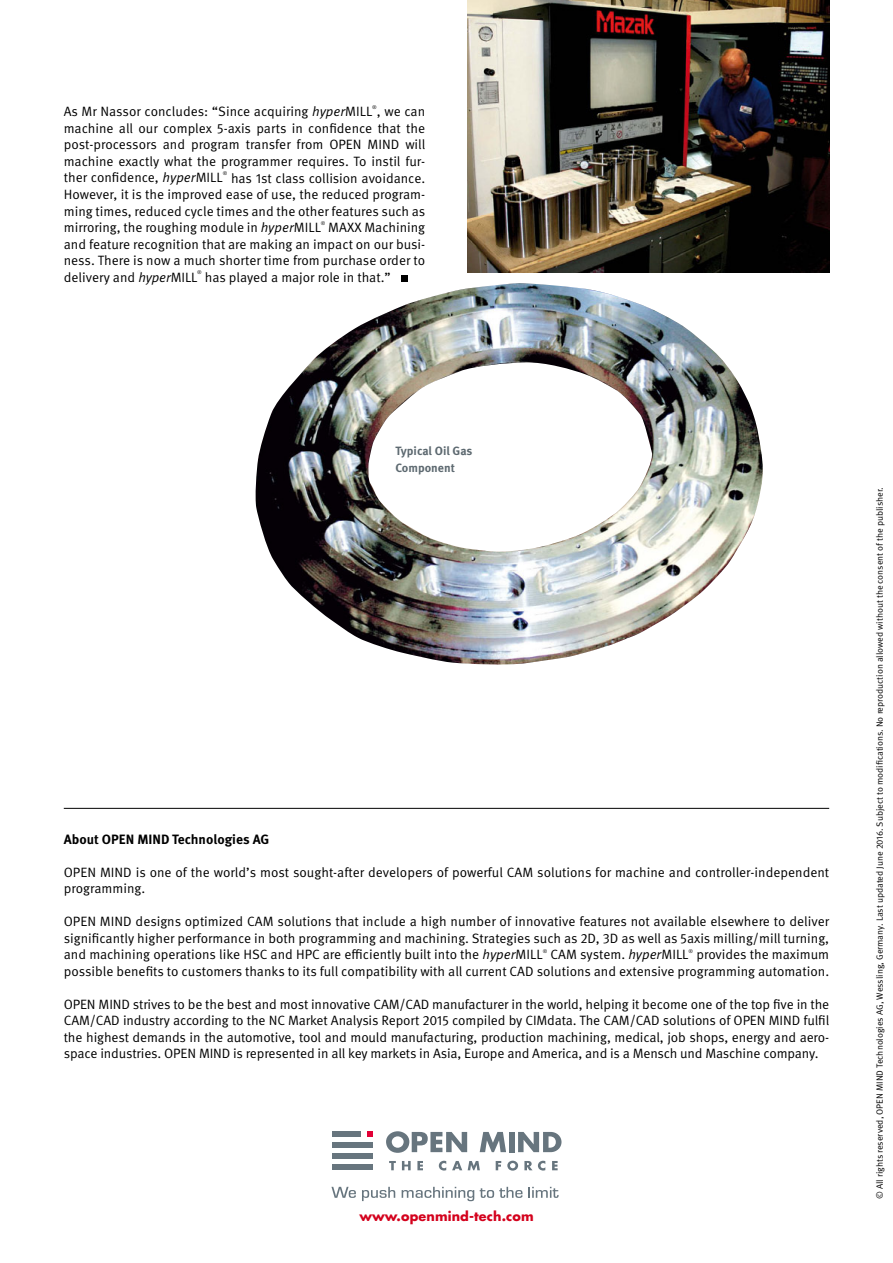
<style>
.page{position:relative;width:893px;height:1263px;background:#fff}
.page>*{position:absolute;margin:0;border:0;box-sizing:border-box;transform-origin:0 0}
.t1{font:13.5px/16.5px "Meta Pro";color:#000;text-align:justify}
.t2{font:700 13.5px "Meta Pro";color:#000}
.t3{font:700 12.75px "Futura";letter-spacing:.01em;color:#d4021d}
.t4{font:700 12px/16.5px "Meta Pro";color:#5d6970}
.t5{font:9px "Meta Pro";color:#000}
.t6{font:5.25px "Meta Pro";color:#000}
.s1{font-style:italic}
</style>
<div class="page">
<div style="left:401px;top:275px;width:7px;height:6px;background:#000"></div>
<img style="left:255px;top:283px;width:508px;height:382px">
<img style="left:468px;top:0;width:361px;height:272px">
<hr style="left:64px;top:808px;width:765px;height:1px;background:#000">
<svg style="left:386px;top:1131px;width:81px;height:22px"></svg>
<svg style="left:480px;top:1132px;width:26px;height:20px"></svg>
<div style="left:509px;top:1132px;width:5px;height:20px;background:#67757e"></div>
<svg style="left:518px;top:1132px;width:43px;height:20px"></svg>
<div style="left:332px;top:1143px;width:41px;height:5px;background:#67757e"></div>
<div style="left:332px;top:1153px;width:41px;height:6px;background:#67757e"></div>
<svg style="left:367px;top:1131px;width:6px;height:6px"></svg>
<div style="left:332px;top:1131px;width:29px;height:6px;background:#67757e"></div>
<div style="left:332px;top:1165px;width:41px;height:5px;background:#67757e"></div>
<svg style="left:389px;top:1161px;width:7px;height:9px"></svg>
<svg style="left:402px;top:1161px;width:9px;height:9px"></svg>
<svg style="left:417px;top:1161px;width:6px;height:9px"></svg>
<svg style="left:439px;top:1161px;width:7px;height:9px"></svg>
<svg style="left:452px;top:1161px;width:10px;height:9px"></svg>
<svg style="left:468px;top:1161px;width:12px;height:9px"></svg>
<svg style="left:496px;top:1161px;width:5px;height:9px"></svg>
<svg style="left:507px;top:1161px;width:11px;height:9px"></svg>
<svg style="left:524px;top:1161px;width:21px;height:9px"></svg>
<svg style="left:552px;top:1161px;width:6px;height:9px"></svg>
<svg style="left:331px;top:1187px;width:25px;height:11px"></svg>
<svg style="left:362px;top:1187px;width:33px;height:14px"></svg>
<svg style="left:402px;top:1187px;width:72px;height:14px"></svg>
<svg style="left:480px;top:1187px;width:42px;height:11px"></svg>
<svg style="left:529px;top:1187px;width:30px;height:11px"></svg>
<p class="t6" style="left:372px;top:104px;width:6px">®</p>
<p class="t1" style="left:64px;top:120px;width:363px">machine all our complex 5-axis parts in confidence that the post-processors and program transfer from OPEN MIND will machine exactly what the programmer requires. To instil fur&shy;ther confidence, <span class="s1">hyper</span>MILL</p>
<p class="t1" style="left:64px;top:104px;width:363px">As Mr Nassor concludes: “Since acquiring <span class="s1">hyper</span>MILL , we can</p>
<p class="t6" style="left:223px;top:170px;width:6px">®</p>
<p class="t1" style="left:64px;top:170px;width:363px;text-indent:167px">has 1st class collision avoidance.<br>However, it is the improved ease of use, the reduced program&shy;ming times, reduced cycle times and the other features such as mirroring, the roughing module in <span class="s1">hyper</span>MILL</p>
<p class="t6" style="left:321px;top:220px;width:6px">®</p>
<p class="t1" style="left:64px;top:219px;width:363px;text-indent:264px">MAXX Machining and feature recognition that are making an impact on our busi&shy;ness. There is now a much shorter time from purchase order to delivery and <span class="s1">hyper</span>MILL</p>
<p class="t6" style="left:197px;top:269px;width:6px">®</p>
<p class="t1" style="left:205px;top:269px;width:187px">has played a major role in that.”</p>
<p class="t4" style="left:395px;top:443px;width:78px">Typical Oil Gas<br>Component</p>
<p class="t2" style="left:64px;top:830px;width:207px">About OPEN MIND Technologies AG</p>
<p class="t1" style="left:64px;top:864px;width:767px">OPEN MIND is one of the world’s most sought-after developers of powerful CAM solutions for machine and controller-independent programming.</p>
<p class="t1" style="left:64px;top:913px;width:767px">OPEN MIND designs optimized CAM solutions that include a high number of innovative features not available elsewhere to deliver significantly higher performance in both programming and machining. Strategies such as 2D, 3D as well as 5axis milling/mill turning, and machining operations like HSC and HPC are efficiently built into the <span class="s1">hyper</span>MILL</p>
<p class="t6" style="left:543px;top:948px;width:6px">®</p>
<p class="t1" style="left:550px;top:946px;width:140px">CAM system. <span class="s1">hyper</span>MILL</p>
<p class="t6" style="left:688px;top:948px;width:6px">®</p>
<p class="t1" style="left:64px;top:946px;width:767px;text-align:right">provides the maximum<br>possible benefits to customers thanks to its full compatibility with all current CAD solutions and extensive programming automation.</p>
<p class="t1" style="left:64px;top:996px;width:767px">OPEN MIND strives to be the best and most innovative CAM/CAD manufacturer in the world, helping it become one of the top five in the CAM/CAD industry according to the NC Market Analysis Report 2015 compiled by CIMdata. The CAM/CAD solutions of OPEN MIND fulfil the highest demands in the automotive, tool and mould manufacturing, production machining, medical, job shops, energy and aero&shy;space industries. OPEN MIND is represented in all key markets in Asia, Europe and America, and is a Mensch und Maschine company.</p>
<p class="t3" style="left:359px;top:1207px;width:176px">www.openmind-tech.com</p>
<p class="t5" style="left:874px;top:1199px;width:714px;rotate:-90deg">© All rights reserved, OPEN MIND Technologies AG, Wessling, Germany. Last updated June 2016. Subject to modifications. No reproduction allowed without the consent of the publisher.</p>
</div>
